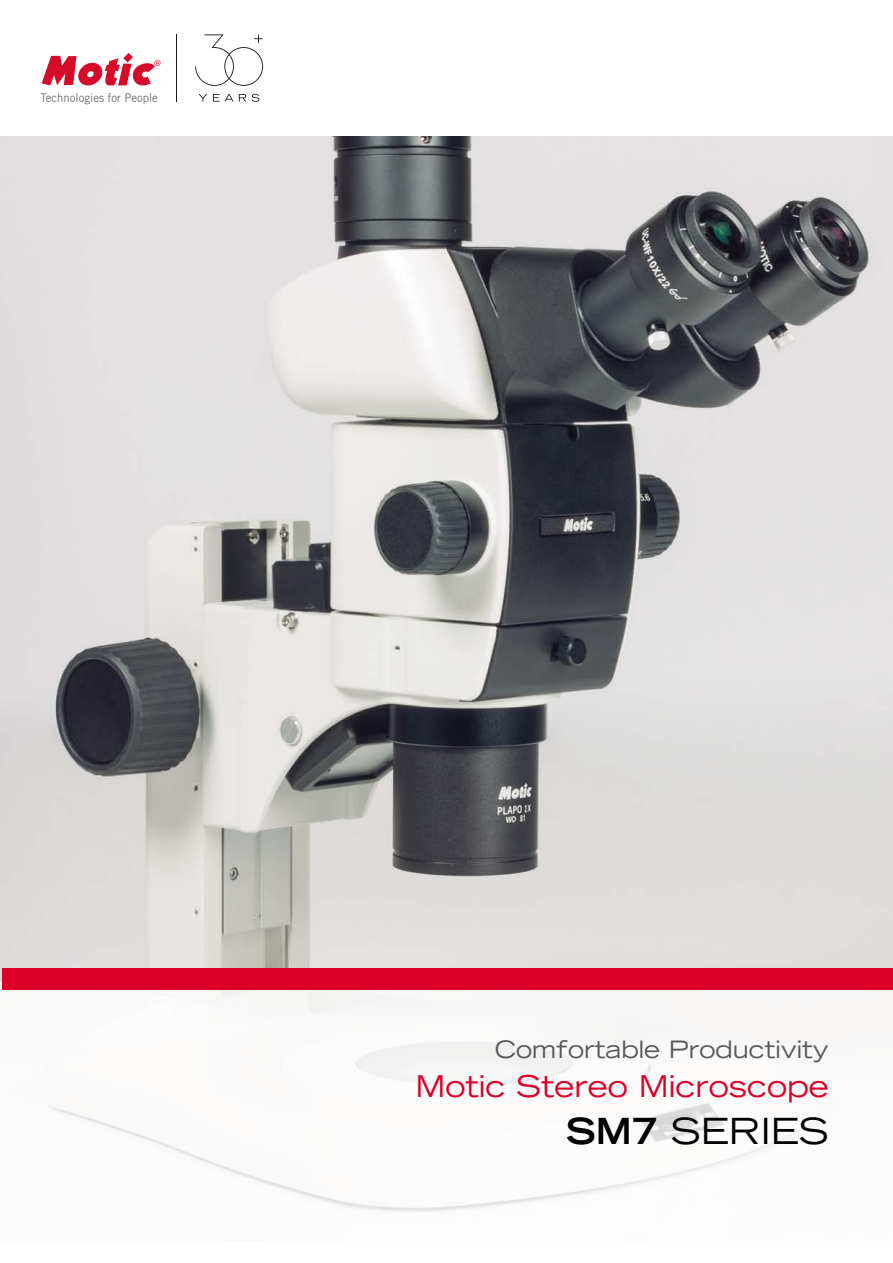
<style>
.page{position:relative;width:893px;height:1263px;background:#fff}
.page>*{position:absolute;margin:0;border:0;box-sizing:border-box;transform-origin:0 0}
.t1{font:expanded 36px "Trade Gothic LT Std";color:#000}
.t2{font:expanded 30px "Trade Gothic LT Std";color:#db0029}
.t3{font:expanded 24px "Trade Gothic LT Std";color:#595757}
.t4{font:12px "Trade Gothic LT Std";color:#727171;scale:.95 1}
.s1{font-weight:700}
</style>
<div class="page">
<img style="left:0;top:136px;width:893px;height:845px">
<div style="left:2px;top:968px;width:891px;height:21px;background:#db0029"></div>
<svg style="left:195px;top:34px;width:68px;height:68px"></svg>
<svg style="left:42px;top:53px;width:119px;height:33px"></svg>
<hr style="left:176px;top:34px;width:1px;height:68px;background:#1c1c1c">
<p class="t4" style="left:41px;top:91px;width:125px">Technologies for People</p>
<p class="t3" style="left:495px;top:1033px;width:336px">Comfortable Productivity</p>
<p class="t2" style="left:415px;top:1067px;width:415px">Motic Stereo Microscope</p>
<h1 class="t1" style="left:566px;top:1107px;width:264px"><span class="s1">SM7</span> SERIES</h1>
</div>
